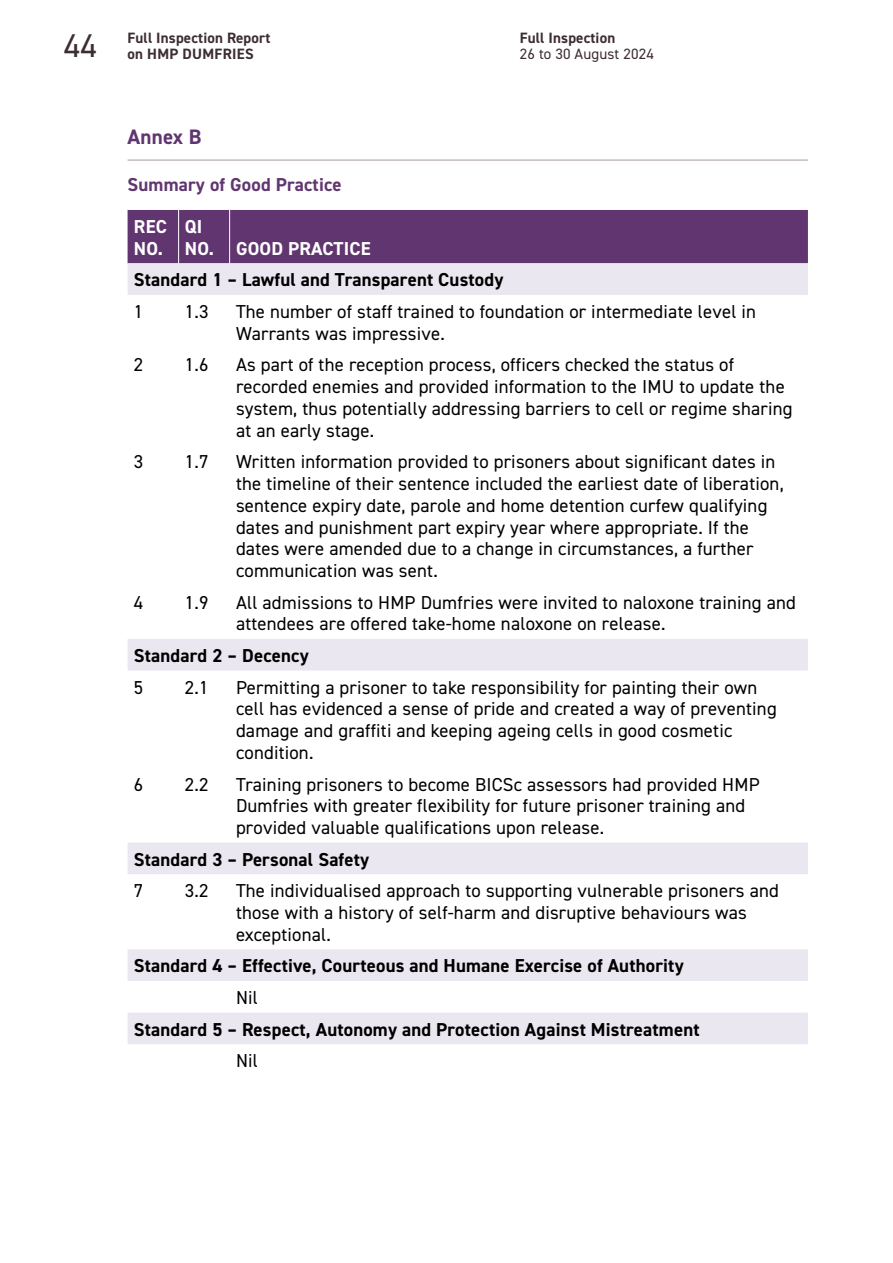
<style>
.page{position:relative;width:893px;height:1263px;background:#fff}
.page>*{position:absolute;margin:0;border:0;box-sizing:border-box;transform-origin:0 0}
.Heading_Rule{font:700 21px "DIN2014";letter-spacing:.01em;color:#613670}
.Body_Txt{font:18.75px/21.8px "DIN2014";letter-spacing:.01em;color:#000}
.Body_Txt-2{font:700 18.75px "DIN2014";letter-spacing:.01em;color:#000}
.Body_Txt-3{font:700 18.75px/21.8px "DIN2014";letter-spacing:.01em;color:#fff}
.Txt_Heading__4mm_Space{font:700 18.75px "DIN2014";letter-spacing:.01em;color:#613670}
.t1{font:700 15px/16.5px "DIN2014";letter-spacing:.01em;color:#3c2e33}
.t2{font:15px "DIN2014";letter-spacing:.01em;color:#3c2e33}
.s1{font-weight:400;font-size:33px}
</style>
<div class="page">
<hr style="left:128px;top:160px;width:680px;height:1px;background:#a5989f">
<div style="left:128px;top:210px;width:680px;height:53px;background:#613670"></div>
<svg style="left:128px;top:263px;width:680px;height:781px"></svg>
<hr style="left:178px;top:210px;width:1px;height:53px;background:#fff">
<hr style="left:229px;top:210px;width:1px;height:53px;background:#fff">
<p class="t1" style="left:128px;top:29px;width:144px;text-indent:-64px"><span class="s1">44</span> Full Inspection Report on HMP DUMFRIES</p>
<p class="t1" style="left:520px;top:29px;width:97px">Full Inspection</p>
<p class="t2" style="left:520px;top:45px;width:136px">26 to 30 August 2024</p>
<h1 class="Heading_Rule" style="left:128px;top:123px;width:76px">Annex B</h1>
<p class="Txt_Heading__4mm_Space" style="left:128px;top:172px;width:216px">Summary of Good Practice</p>
<h3 class="Body_Txt-3" style="left:134px;top:215px;width:34px">REC<br>NO.</h3>
<h3 class="Body_Txt-3" style="left:185px;top:215px;width:31px">QI<br>NO.</h3>
<h3 class="Body_Txt-3" style="left:236px;top:237px;width:136px">GOOD PRACTICE</h3>
<h3 class="Body_Txt-2" style="left:134px;top:267px;width:371px">Standard 1 – Lawful and Transparent Custody</h3>
<h3 class="Body_Txt" style="left:134px;top:300px;width:11px">1</h3>
<h3 class="Body_Txt" style="left:185px;top:300px;width:25px">1.3</h3>
<h3 class="Body_Txt" style="left:236px;top:300px;width:522px">The number of staff trained to foundation or intermediate level in<br>Warrants was impressive.</h3>
<h3 class="Body_Txt" style="left:134px;top:354px;width:11px">2</h3>
<h3 class="Body_Txt" style="left:185px;top:354px;width:25px">1.6</h3>
<h3 class="Body_Txt" style="left:236px;top:354px;width:558px">As part of the reception process, officers checked the status of recorded enemies and provided information to the IMU to update the system, thus potentially addressing barriers to cell or regime sharing at an early stage.</h3>
<h3 class="Body_Txt" style="left:134px;top:451px;width:11px">3</h3>
<h3 class="Body_Txt" style="left:185px;top:451px;width:25px">1.7</h3>
<h3 class="Body_Txt" style="left:236px;top:451px;width:549px">Written information provided to prisoners about significant dates in the timeline of their sentence included the earliest date of liberation, sentence expiry date, parole and home detention curfew qualifying dates and punishment part expiry year where appropriate. If the dates were amended due to a change in circumstances, a further communication was sent.</h3>
<h3 class="Body_Txt" style="left:134px;top:591px;width:11px">4</h3>
<h3 class="Body_Txt" style="left:185px;top:591px;width:25px">1.9</h3>
<h3 class="Body_Txt" style="left:236px;top:591px;width:561px">All admissions to HMP Dumfries were invited to naloxone training and attendees are offered take-home naloxone on release.</h3>
<h3 class="Body_Txt-2" style="left:134px;top:643px;width:176px">Standard 2 – Decency</h3>
<h3 class="Body_Txt" style="left:134px;top:676px;width:11px">5</h3>
<h3 class="Body_Txt" style="left:185px;top:676px;width:25px">2.1</h3>
<h3 class="Body_Txt" style="left:236px;top:676px;width:542px">Permitting a prisoner to take responsibility for painting their own cell has evidenced a sense of pride and created a way of preventing damage and graffiti and keeping ageing cells in good cosmetic condition.</h3>
<h3 class="Body_Txt" style="left:134px;top:773px;width:11px">6</h3>
<h3 class="Body_Txt" style="left:185px;top:773px;width:25px">2.2</h3>
<h3 class="Body_Txt" style="left:236px;top:773px;width:525px">Training prisoners to become BICSc assessors had provided HMP<br>Dumfries with greater flexibility for future prisoner training and provided valuable qualifications upon release.</h3>
<h3 class="Body_Txt-2" style="left:134px;top:847px;width:237px">Standard 3 – Personal Safety</h3>
<h3 class="Body_Txt" style="left:134px;top:880px;width:11px">7</h3>
<h3 class="Body_Txt" style="left:185px;top:880px;width:25px">3.2</h3>
<h3 class="Body_Txt" style="left:236px;top:880px;width:544px">The individualised approach to supporting vulnerable prisoners and those with a history of self-harm and disruptive behaviours was exceptional.</h3>
<h3 class="Body_Txt-2" style="left:134px;top:953px;width:551px">Standard 4 – Effective, Courteous and Humane Exercise of Authority</h3>
<h3 class="Body_Txt" style="left:236px;top:986px;width:23px">Nil</h3>
<h3 class="Body_Txt-2" style="left:134px;top:1017px;width:567px">Standard 5 – Respect, Autonomy and Protection Against Mistreatment</h3>
<h3 class="Body_Txt" style="left:236px;top:1049px;width:23px">Nil</h3>
</div>
